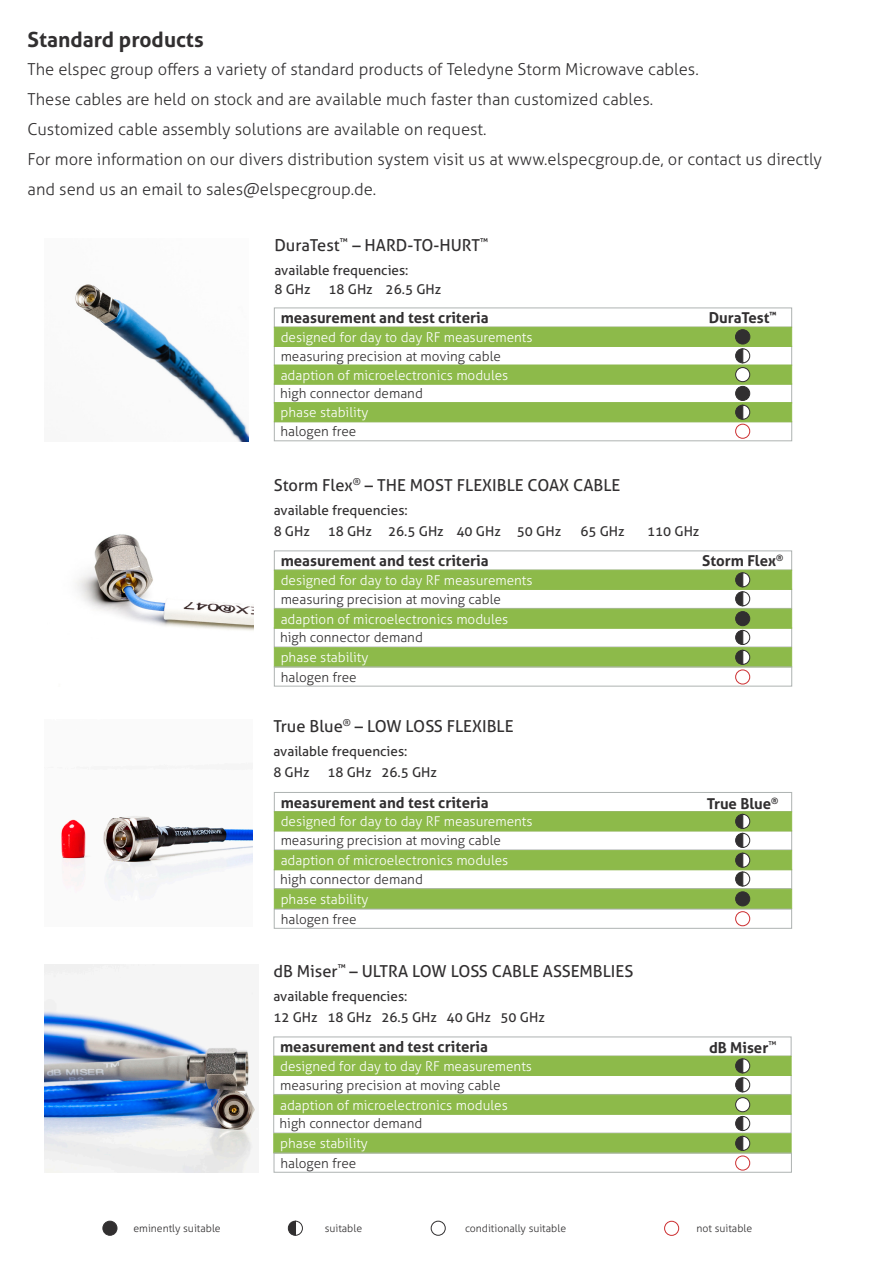
<style>
.page{position:relative;width:893px;height:1263px;background:#fff}
.page>*{position:absolute;margin:0;border:0;box-sizing:border-box;transform-origin:0 0}
.t1{font:700 21px "Aller";color:#312f30}
.t2{font:300 16.5px/30px "Aller";color:#312f30}
.t3{font:16.5px "Aller";color:#312f30}
.t4{font:700 15px "Aller";color:#312f30}
.t5{font:300 13.5px "Aller";color:#fff}
.t6{font:300 13.5px "Aller";color:#312f30}
.t7{font:13.5px/21px "Aller";color:#312f30}
.t8{font:300 10.5px "Aller";color:#312f30}
</style>
<div class="page">
<div style="left:274px;top:308px;width:518px;height:19px;border:1px solid #aeb3b2"></div>
<div style="left:274px;top:550px;width:518px;height:20px;border:1px solid #aeb3b2"></div>
<div style="left:274px;top:346px;width:518px;height:20px;border:1px solid #aeb3b2"></div>
<div style="left:274px;top:589px;width:518px;height:20px;border:1px solid #aeb3b2"></div>
<div style="left:274px;top:421px;width:518px;height:20px;border:1px solid #aeb3b2"></div>
<div style="left:274px;top:627px;width:518px;height:20px;border:1px solid #aeb3b2"></div>
<div style="left:274px;top:327px;width:518px;height:20px;background:#8dba4a"></div>
<div style="left:274px;top:570px;width:518px;height:20px;background:#8dba4a"></div>
<div style="left:274px;top:402px;width:518px;height:20px;background:#8dba4a;border:1px solid #8dba4a"></div>
<div style="left:274px;top:647px;width:518px;height:20px;background:#8dba4a;border:1px solid #8dba4a"></div>
<div style="left:274px;top:365px;width:518px;height:20px;background:#8dba4a;border:1px solid #8dba4a"></div>
<div style="left:274px;top:609px;width:518px;height:20px;background:#8dba4a;border:1px solid #8dba4a"></div>
<div style="left:735px;top:330px;width:15px;height:14px;background:#312f30;border-radius:50%"></div>
<div style="left:735px;top:329px;width:15px;height:15px;border:1px solid #312f30;border-radius:50%"></div>
<div style="left:736px;top:386px;width:14px;height:14px;background:#312f30;border-radius:50%"></div>
<div style="left:735px;top:386px;width:15px;height:15px;border:1px solid #312f30;border-radius:50%"></div>
<svg style="left:735px;top:404px;width:15px;height:16px"></svg>
<svg style="left:735px;top:348px;width:15px;height:16px"></svg>
<div style="left:736px;top:368px;width:14px;height:14px;background:#fff;border-radius:50%"></div>
<div style="left:735px;top:367px;width:15px;height:15px;border:1px solid #312f30;border-radius:50%"></div>
<div style="left:735px;top:424px;width:15px;height:15px;border:1px solid #cd2f31;border-radius:50%"></div>
<div style="left:735px;top:669px;width:15px;height:15px;border:1px solid #cd2f31;border-radius:50%"></div>
<div style="left:735px;top:911px;width:15px;height:15px;border:1px solid #cd2f31;border-radius:50%"></div>
<div style="left:735px;top:1155px;width:15px;height:15px;border:1px solid #cd2f31;border-radius:50%"></div>
<svg style="left:735px;top:572px;width:15px;height:35px"></svg>
<svg style="left:735px;top:630px;width:15px;height:35px"></svg>
<div style="left:736px;top:612px;width:14px;height:14px;background:#312f30;border-radius:50%"></div>
<div style="left:735px;top:611px;width:15px;height:15px;border:1px solid #312f30;border-radius:50%"></div>
<div style="left:103px;top:1221px;width:14px;height:14px;background:#312f30;border-radius:50%"></div>
<div style="left:103px;top:1221px;width:14px;height:15px;border:1px solid #312f30;border-radius:50%"></div>
<svg style="left:288px;top:1220px;width:15px;height:16px"></svg>
<div style="left:431px;top:1221px;width:15px;height:15px;border:1px solid #312f30;border-radius:50%"></div>
<img style="left:75px;top:284px;width:173px;height:157px">
<img style="left:76px;top:534px;width:177px;height:97px">
<img style="left:61px;top:816px;width:191px;height:77px">
<div style="left:274px;top:792px;width:518px;height:20px;border:1px solid #aeb3b2"></div>
<div style="left:273px;top:1036px;width:518px;height:20px;border:1px solid #aeb3b2"></div>
<div style="left:274px;top:830px;width:518px;height:20px;border:1px solid #aeb3b2"></div>
<div style="left:273px;top:1075px;width:518px;height:20px;border:1px solid #aeb3b2"></div>
<div style="left:274px;top:869px;width:518px;height:20px;border:1px solid #aeb3b2"></div>
<div style="left:273px;top:1113px;width:518px;height:20px;border:1px solid #aeb3b2"></div>
<div style="left:274px;top:811px;width:518px;height:20px;background:#8dba4a;border:1px solid #8dba4a"></div>
<div style="left:273px;top:1056px;width:518px;height:20px;background:#8dba4a"></div>
<div style="left:274px;top:889px;width:518px;height:20px;background:#8dba4a;border:1px solid #8dba4a"></div>
<div style="left:273px;top:1133px;width:518px;height:20px;background:#8dba4a;border:1px solid #8dba4a"></div>
<div style="left:274px;top:850px;width:518px;height:20px;background:#8dba4a;border:1px solid #8dba4a"></div>
<div style="left:273px;top:1095px;width:518px;height:20px;background:#8dba4a;border:1px solid #8dba4a"></div>
<div style="left:736px;top:892px;width:14px;height:14px;background:#312f30;border-radius:50%"></div>
<div style="left:735px;top:891px;width:15px;height:15px;border:1px solid #312f30;border-radius:50%"></div>
<svg style="left:735px;top:1058px;width:15px;height:35px"></svg>
<svg style="left:735px;top:1116px;width:15px;height:35px"></svg>
<svg style="left:735px;top:813px;width:15px;height:74px"></svg>
<div style="left:736px;top:1098px;width:14px;height:14px;background:#fff;border-radius:50%"></div>
<div style="left:735px;top:1097px;width:15px;height:15px;border:1px solid #312f30;border-radius:50%"></div>
<img style="left:44px;top:965px;width:212px;height:207px">
<div style="left:274px;top:666px;width:518px;height:20px;border:1px solid #aeb3b2"></div>
<div style="left:274px;top:909px;width:518px;height:20px;border:1px solid #aeb3b2"></div>
<div style="left:274px;top:1153px;width:518px;height:19px;border:1px solid #aeb3b2"></div>
<div style="left:664px;top:1221px;width:15px;height:15px;border:1px solid #cd2f31;border-radius:50%"></div>
<p class="t1" style="left:28px;top:27px;width:178px">Standard products</p>
<p class="t2" style="left:28px;top:54px;width:796px">The elspec group offers a variety of standard products of Teledyne Storm Microwave cables.<br>These cables are held on stock and are available much faster than customized cables.<br>Customized cable assembly solutions are available on request.<br>For more information on our divers distribution system visit us at www.elspecgroup.de, or contact us directly and send us an email to sales@elspecgroup.de.</p>
<p class="t3" style="left:274px;top:235px;width:215px">DuraTest<sup>™</sup> – HARD-TO-HURT<sup>™</sup></p>
<p class="t7" style="left:274px;top:260px;width:136px;line-height:19.5px">available frequencies:<br>8 GHz</p>
<p class="t7" style="left:328px;top:279px;width:114px">18 GHz 26.5 GHz</p>
<p class="t4" style="left:281px;top:308px;width:209px">measurement and test criteria</p>
<p class="t5" style="left:281px;top:329px;width:253px">designed for day to day RF measurements</p>
<p class="t6" style="left:281px;top:348px;width:222px">measuring precision at moving cable</p>
<p class="t5" style="left:281px;top:367px;width:229px">adaption of microelectronics modules</p>
<p class="t6" style="left:280px;top:385px;width:144px">high connector demand</p>
<p class="t6" style="left:281px;top:423px;width:77px">halogen free</p>
<p class="t5" style="left:281px;top:404px;width:89px">phase stability</p>
<p class="t4" style="left:709px;top:308px;width:69px">DuraTest<sup>™</sup></p>
<p class="t3" style="left:274px;top:475px;width:348px">Storm Flex<sup>®</sup> – THE MOST FLEXIBLE COAX CABLE</p>
<p class="t7" style="left:274px;top:499px;width:136px">available frequencies:<br>8 GHz</p>
<p class="t7" style="left:328px;top:520px;width:235px">18 GHz 26.5 GHz 40 GHz 50 GHz</p>
<p class="t7" style="left:580px;top:520px;width:46px">65 GHz</p>
<p class="t7" style="left:647px;top:520px;width:54px">110 GHz</p>
<p class="t4" style="left:281px;top:551px;width:209px">measurement and test criteria</p>
<p class="t5" style="left:281px;top:572px;width:253px">designed for day to day RF measurements</p>
<p class="t6" style="left:281px;top:591px;width:222px">measuring precision at moving cable</p>
<p class="t5" style="left:281px;top:611px;width:229px">adaption of microelectronics modules</p>
<p class="t6" style="left:280px;top:629px;width:144px">high connector demand</p>
<p class="t5" style="left:281px;top:649px;width:89px">phase stability</p>
<p class="t6" style="left:281px;top:669px;width:77px">halogen free</p>
<p class="t3" style="left:273px;top:716px;width:242px">True Blue<sup>®</sup> – LOW LOSS FLEXIBLE</p>
<p class="t7" style="left:273px;top:740px;width:136px">available frequencies:<br>8 GHz</p>
<p class="t7" style="left:327px;top:761px;width:111px">18 GHz 26.5 GHz</p>
<p class="t4" style="left:281px;top:793px;width:209px">measurement and test criteria</p>
<p class="t5" style="left:281px;top:813px;width:253px">designed for day to day RF measurements</p>
<p class="t6" style="left:281px;top:832px;width:222px">measuring precision at moving cable</p>
<p class="t5" style="left:281px;top:852px;width:229px">adaption of microelectronics modules</p>
<p class="t6" style="left:280px;top:871px;width:144px">high connector demand</p>
<p class="t5" style="left:281px;top:891px;width:89px">phase stability</p>
<p class="t6" style="left:281px;top:911px;width:77px">halogen free</p>
<p class="t3" style="left:273px;top:961px;width:362px">dB Miser<sup>™</sup> – ULTRA LOW LOSS CABLE ASSEMBLIES</p>
<p class="t7" style="left:273px;top:986px;width:273px">available frequencies:<br>12 GHz 18 GHz 26.5 GHz 40 GHz 50 GHz</p>
<p class="t4" style="left:280px;top:1037px;width:209px">measurement and test criteria</p>
<p class="t5" style="left:280px;top:1058px;width:253px">designed for day to day RF measurements</p>
<p class="t6" style="left:280px;top:1077px;width:222px">measuring precision at moving cable</p>
<p class="t5" style="left:280px;top:1097px;width:229px">adaption of microelectronics modules</p>
<p class="t6" style="left:280px;top:1115px;width:144px">high connector demand</p>
<p class="t5" style="left:280px;top:1135px;width:89px">phase stability</p>
<p class="t6" style="left:281px;top:1155px;width:77px">halogen free</p>
<p class="t4" style="left:702px;top:551px;width:83px">Storm Flex<sup>®</sup></p>
<p class="t4" style="left:707px;top:794px;width:73px">True Blue<sup>®</sup></p>
<p class="t4" style="left:709px;top:1038px;width:69px">dB Miser<sup>™</sup></p>
<p class="t8" style="left:133px;top:1222px;width:89px">eminently suitable</p>
<p class="t8" style="left:325px;top:1222px;width:39px">suitable</p>
<p class="t8" style="left:465px;top:1222px;width:103px">conditionally suitable</p>
<p class="t8" style="left:696px;top:1222px;width:57px">not suitable</p>
</div>
